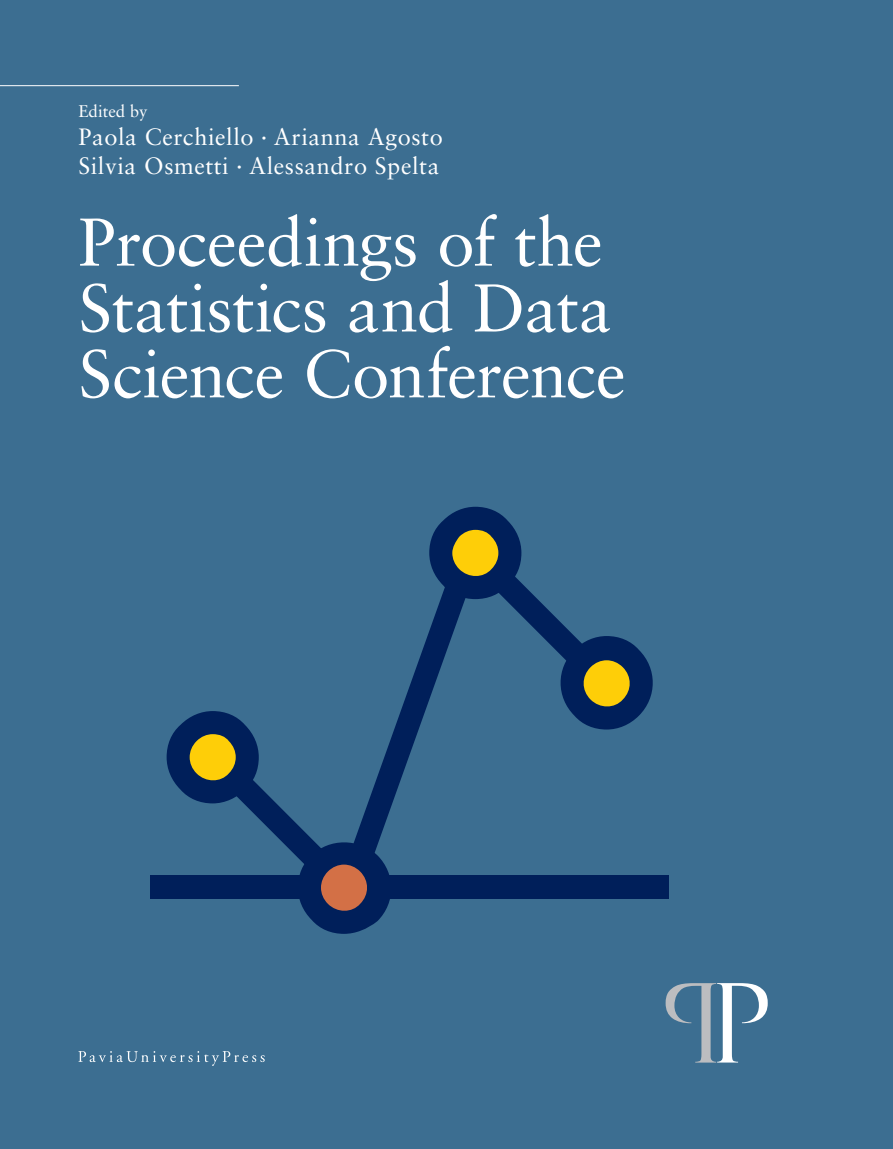
<style>
.page{position:relative;width:893px;height:1149px;background:#fff}
.page>*{position:absolute;margin:0;border:0;box-sizing:border-box;transform-origin:0 0}
.t1{font:67.5px/65.8px "Sabon";letter-spacing:-.01em;color:#fff}
.t2{font:23.7px/28.3px "Sabon";letter-spacing:.025em;color:#fff}
.t3{font:16.95px "Sabon";color:#fff}
</style>
<div class="page">
<div style="left:0;top:0;width:893px;height:1148px;background:#3c6e91"></div>
<svg style="left:78px;top:1051px;width:187px;height:14px"></svg>
<svg style="left:666px;top:983px;width:102px;height:79px"></svg>
<hr style="left:0;top:85px;width:239px;height:1px;background:#fff">
<div style="left:150px;top:875px;width:519px;height:23px;background:#001f5a"></div>
<svg style="left:167px;top:506px;width:490px;height:427px"></svg>
<p class="t3" style="left:78px;top:101px;width:71px">Edited by</p>
<p class="t2" style="left:78px;top:123px;width:366px">Paola Cerchiello · Arianna Agosto<br>Silvia Osmetti · Alessandro Spelta</p>
<h1 class="t1" style="left:78px;top:208px;width:549px">Proceedings of the<br>Statistics and Data<br>Science Conference</h1>
</div>
